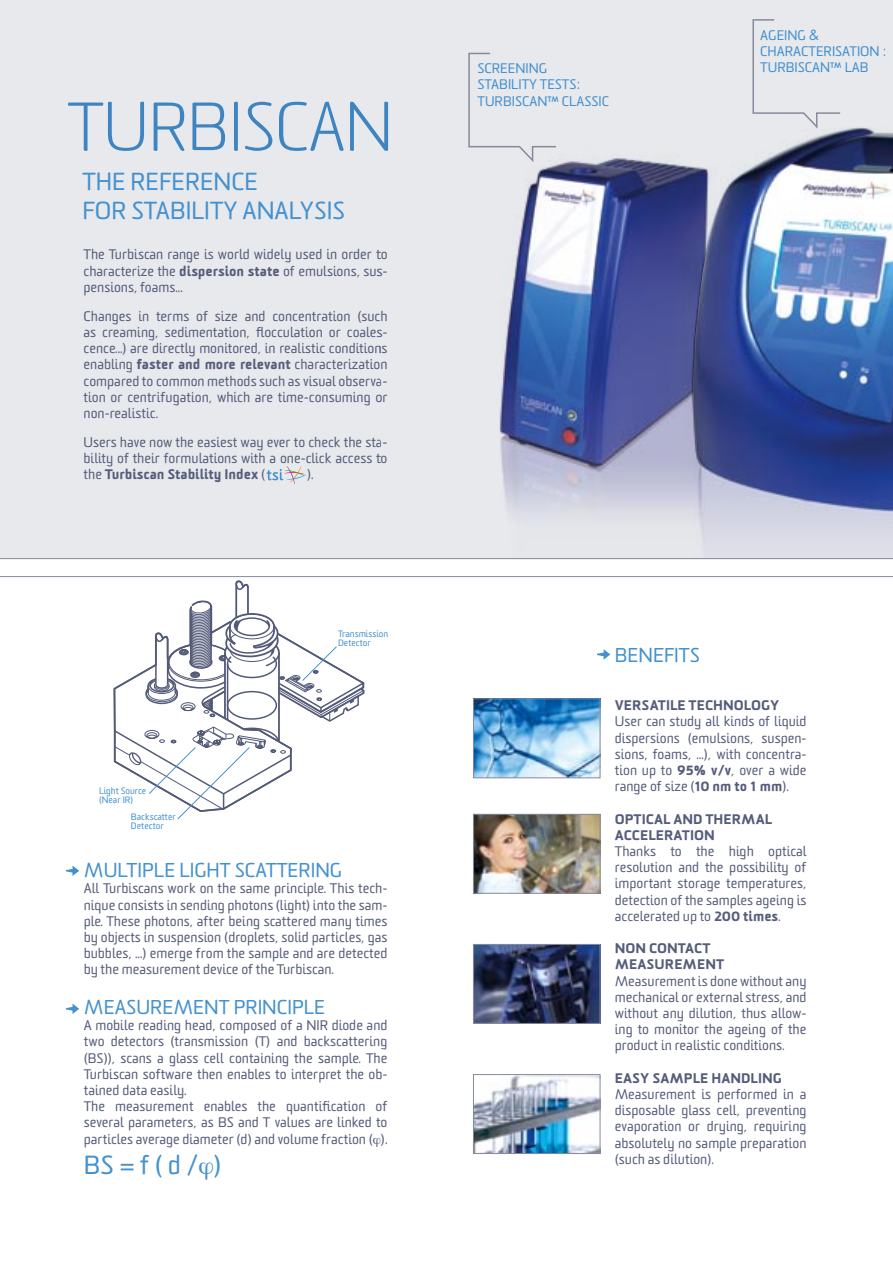
<style>
.page{position:relative;width:893px;height:1263px;background:#fff}
.page>*{position:absolute;margin:0;border:0;box-sizing:border-box;transform-origin:0 0}
.t1{font:300 66.15px "Sommet Rounded";color:#4491cf}
.Body_Text{font:25.5px "Sommet Rounded";color:#4491cf}
.Plain_Text{font:24px "Sommet Rounded";color:#4491cf}
.Body_Text-2{font:19.5px "Sommet Rounded";color:#4491cf}
.Body_Text-3{font:13.5px/16.2px "Sommet Rounded";color:#555d7a;text-align:justify}
.Body_Text-4{font:900 13.5px "Sommet Rounded";color:#555d7a}
.t2{font:13.5px "Sommet Rounded";color:#4491cf}
.t3{font:9px "Sommet Rounded";color:#4491cf}
.s1{font-weight:900}
</style>
<div class="page">
<div style="left:0;top:0;width:893px;height:558px;background:#e8e9ed"></div>
<hr style="left:0;top:558px;width:893px;height:1px;background:#888a9b">
<hr style="left:0;top:576px;width:893px;height:1px;background:#888a9b">
<svg style="left:114px;top:577px;width:251px;height:243px"></svg>
<img style="left:475px;top:700px;width:123px;height:76px">
<div style="left:473px;top:698px;width:127px;height:80px;border:1px solid #888a9b"></div>
<img style="left:475px;top:816px;width:123px;height:76px">
<div style="left:473px;top:814px;width:127px;height:80px;border:1px solid #888a9b"></div>
<img style="left:475px;top:946px;width:123px;height:76px">
<div style="left:473px;top:944px;width:127px;height:80px;border:1px solid #888a9b"></div>
<img style="left:475px;top:1076px;width:123px;height:76px">
<div style="left:473px;top:1074px;width:127px;height:80px;border:1px solid #888a9b"></div>
<svg style="left:267px;top:466px;width:39px;height:18px"></svg>
<svg style="left:597px;top:649px;width:13px;height:11px"></svg>
<svg style="left:66px;top:865px;width:13px;height:11px"></svg>
<svg style="left:66px;top:1003px;width:13px;height:11px"></svg>
<svg style="left:468px;top:52px;width:22px;height:67px"></svg>
<svg style="left:752px;top:19px;width:23px;height:85px"></svg>
<img style="left:439px;top:119px;width:221px;height:440px">
<img style="left:660px;top:104px;width:233px;height:455px">
<h1 class="t1" style="left:68px;top:83px;width:326px">TURBISCAN</h1>
<p class="Plain_Text" style="left:82px;top:166px;width:177px">THE REFERENCE</p>
<p class="Plain_Text" style="left:82px;top:195px;width:264px">FOR STABILITY ANALYSIS</p>
<p class="Body_Text-3" style="left:84px;top:247px;width:305px">The Turbiscan range is world widely used in order to characterize the <span class="s1">dispersion state</span> of emulsions, sus&shy;pensions, foams...</p>
<p class="Body_Text-3" style="left:84px;top:308px;width:306px">Changes in terms of size and concentration (such as creaming, sedimentation, flocculation or coales&shy;cence...) are directly monitored, in realistic conditions enabling <span class="s1">faster and more relevant</span> characterization compared to common methods such as visual observa&shy;tion or centrifugation, which are time-consuming or non-realistic.</p>
<p class="Body_Text-3" style="left:84px;top:434px;width:305px">Users have now the easiest way ever to check the sta&shy;bility of their formulations with a one-click access to the <span class="s1">Turbiscan Stability Index</span> (</p>
<p class="Body_Text-3" style="left:307px;top:467px;width:8px">).</p>
<p class="t3" style="left:99px;top:785px;width:49px">Light Source</p>
<p class="t3" style="left:99px;top:794px;width:36px">(Near IR)</p>
<p class="t3" style="left:131px;top:810px;width:46px">Backscatter</p>
<p class="t3" style="left:131px;top:819px;width:34px">Detector</p>
<p class="t3" style="left:338px;top:628px;width:52px">Transmission</p>
<p class="t3" style="left:338px;top:637px;width:34px">Detector</p>
<p class="Body_Text-2" style="left:84px;top:858px;width:260px">MULTIPLE LIGHT SCATTERING</p>
<p class="Body_Text-3" style="left:84px;top:881px;width:305px">All Turbiscans work on the same principle. This tech&shy;nique consists in sending photons (light) into the sam&shy;ple. These photons, after being scattered many times by objects in suspension (droplets, solid particles, gas bubbles, …) emerge from the sample and are detected by the measurement device of the Turbiscan.</p>
<p class="Body_Text-2" style="left:84px;top:994px;width:243px">MEASUREMENT PRINCIPLE</p>
<p class="Body_Text-3" style="left:84px;top:1018px;width:305px">A mobile reading head, composed of a NIR diode and two detectors (transmission (T) and backscattering (BS)), scans a glass cell containing the sample. The Turbiscan software then enables to interpret the ob&shy;tained data easily.</p>
<p class="Body_Text-3" style="left:84px;top:1099px;width:305px">The measurement enables the quantification of several parameters, as BS and T values are linked to particles average diameter (d) and volume fraction ( ).</p>
<p class="Body_Text" style="left:84px;top:1148px;width:139px">BS = f ( d / )</p>
<p class="t2" style="left:477px;top:60px;width:71px">SCREENING</p>
<p class="t2" style="left:477px;top:76px;width:105px">STABILITY TESTS:</p>
<p class="t2" style="left:477px;top:92px;width:133px">TURBISCAN™ CLASSIC</p>
<p class="t2" style="left:760px;top:26px;width:60px">AGEING &amp;</p>
<p class="t2" style="left:760px;top:42px;width:128px">CHARACTERISATION :</p>
<p class="t2" style="left:760px;top:58px;width:110px">TURBISCAN™ LAB</p>
<p class="Body_Text-2" style="left:615px;top:642px;width:87px">BENEFITS</p>
<p class="Body_Text-4" style="left:615px;top:696px;width:166px">VERSATILE TECHNOLOGY</p>
<p class="Body_Text-3" style="left:615px;top:714px;width:193px">User can study all kinds of liquid dispersions (emulsions, suspen&shy;sions, foams, …), with concentra&shy;tion up to <span class="s1">95% v/v</span>, over a wide range of size (<span class="s1">10 nm to 1 mm</span>).</p>
<p class="Body_Text-4" style="left:615px;top:810px;width:159px">OPTICAL AND THERMAL</p>
<p class="Body_Text-4" style="left:615px;top:826px;width:101px">ACCELERATION</p>
<p class="Body_Text-3" style="left:615px;top:843px;width:193px">Thanks to the high optical resolution and the possibility of important storage temperatures, detection of the samples ageing is accelerated up to <span class="s1">200 times</span>.</p>
<p class="Body_Text-4" style="left:615px;top:939px;width:97px">NON CONTACT</p>
<p class="Body_Text-4" style="left:615px;top:956px;width:111px">MEASUREMENT</p>
<p class="Body_Text-3" style="left:615px;top:973px;width:193px">Measurement is done without any mechanical or external stress, and without any dilution, thus allow&shy;ing to monitor the ageing of the product in realistic conditions.</p>
<p class="Body_Text-4" style="left:615px;top:1069px;width:169px">EASY SAMPLE HANDLING</p>
<p class="Body_Text-3" style="left:615px;top:1086px;width:193px">Measurement is performed in a disposable glass cell, preventing evaporation or drying, requiring absolutely no sample preparation (such as dilution).</p>
</div>
